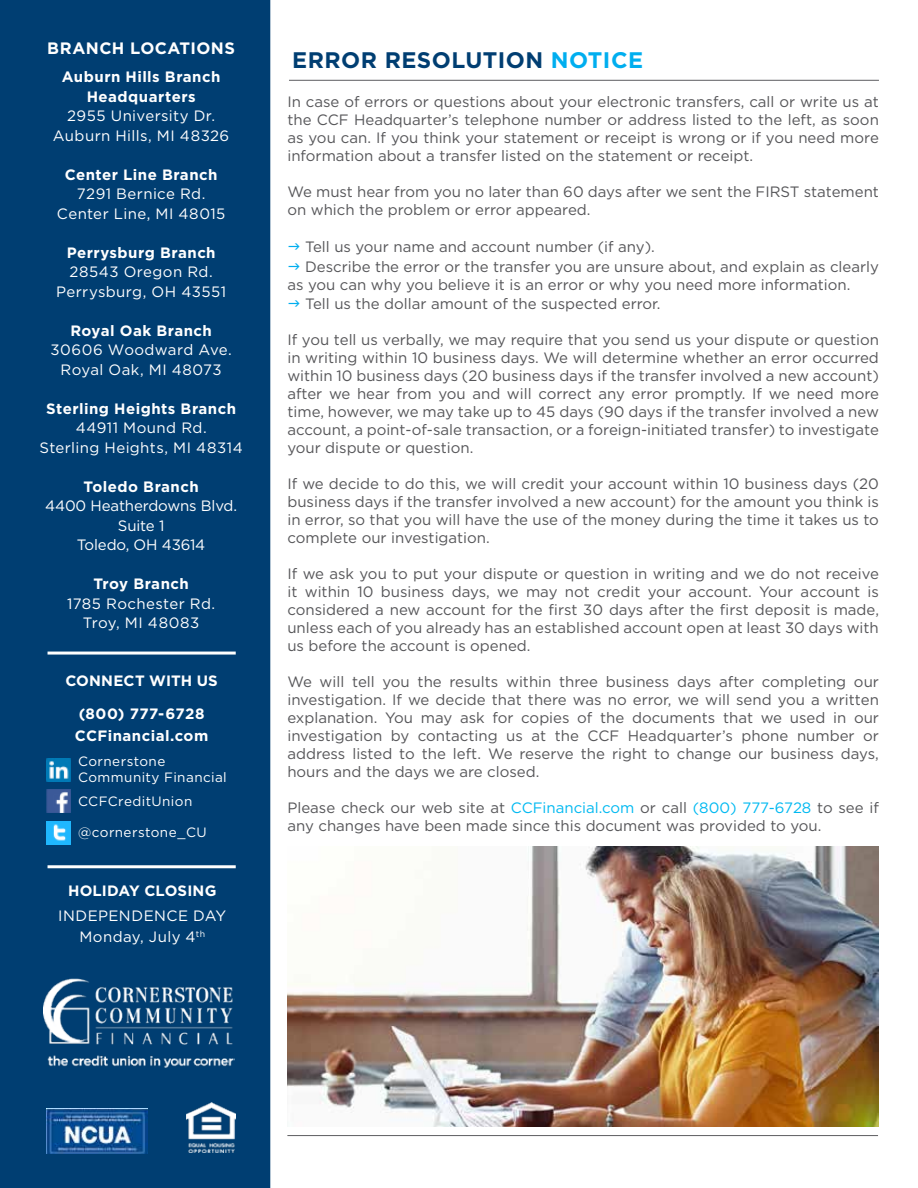
<style>
.page{position:relative;width:918px;height:1188px;background:#fff}
.page>*{position:absolute;margin:0;border:0;box-sizing:border-box;transform-origin:0 0}
.t1{font:700 22.5px "Gotham";letter-spacing:.02em;color:#003e72}
.t2{font:700 16.5px "Gotham";letter-spacing:.025em;color:#fff}
.t3{font:15px/18px "Gotham";color:#565659;text-align:justify}
.t4{font:15px/19.5px "Gotham";letter-spacing:.025em;color:#fff;text-align:center}
.t5{font:700 15px/19.5px "Gotham";letter-spacing:.03em;color:#fff;text-align:center}
.t6{font:15px/19.5px "Gotham";letter-spacing:-.01em;color:#fff;text-align:center}
.t7{font:700 15px "Gotham";letter-spacing:.01em;color:#fff}
.t8{font:13.5px/16.2px "Gotham";letter-spacing:.035em;color:#fff}
.s1{color:#00aeef}
.s2{color:#00b9f1}
</style>
<div class="page">
<hr style="left:287px;top:1135px;width:591px;height:1px;background:#5d5d60">
<hr style="left:289px;top:80px;width:590px;height:1px;background:#5d5d60">
<img style="left:287px;top:847px;width:592px;height:279px">
<div style="left:0;top:0;width:270px;height:1188px;background:#003e72"></div>
<hr style="left:48px;top:652px;width:188px;height:3px;background:#fff">
<hr style="left:48px;top:865px;width:188px;height:3px;background:#fff">
<img style="left:46px;top:759px;width:24px;height:22px">
<img style="left:46px;top:790px;width:24px;height:23px">
<img style="left:46px;top:821px;width:24px;height:23px">
<img style="left:46px;top:1108px;width:101px;height:46px">
<img style="left:186px;top:1102px;width:50px;height:51px">
<img style="left:43px;top:977px;width:191px;height:94px">
<p class="t2" style="left:47px;top:37px;width:189px">BRANCH LOCATIONS</p>
<p class="t5" style="left:62px;top:67px;width:160px">Auburn Hills Branch<br>Headquarters</p>
<p class="t4" style="left:53px;top:106px;width:178px">2955 University Dr.<br>Auburn Hills, MI 48326</p>
<p class="t5" style="left:65px;top:165px;width:154px">Center Line Branch</p>
<p class="t4" style="left:57px;top:184px;width:170px">7291 Bernice Rd.<br>Center Line, MI 48015</p>
<p class="t5" style="left:67px;top:243px;width:150px">Perrysburg Branch</p>
<p class="t4" style="left:56px;top:262px;width:172px">28543 Oregon Rd.<br>Perrysburg, OH 43551</p>
<p class="t5" style="left:70px;top:321px;width:143px">Royal Oak Branch</p>
<p class="t4" style="left:51px;top:340px;width:183px">30606 Woodward Ave.<br>Royal Oak, MI 48073</p>
<p class="t5" style="left:46px;top:399px;width:191px">Sterling Heights Branch</p>
<p class="t4" style="left:40px;top:418px;width:205px">44911 Mound Rd.<br>Sterling Heights, MI 48314</p>
<p class="t5" style="left:84px;top:477px;width:117px">Toledo Branch</p>
<p class="t6" style="left:45px;top:496px;width:193px">4400 Heatherdowns Blvd.<br>Suite 1<br>Toledo, OH 43614</p>
<p class="t5" style="left:93px;top:574px;width:97px">Troy Branch</p>
<p class="t4" style="left:67px;top:593px;width:150px">1785 Rochester Rd.<br>Troy, MI 48083</p>
<p class="t7" style="left:65px;top:671px;width:154px">CONNECT WITH US</p>
<p class="t5" style="left:75px;top:702px;width:135px;line-height:22.5px;text-align:left">(800) 777-6728<br>CCFinancial.com</p>
<p class="t8" style="left:78px;top:753px;width:150px">Cornerstone<br>Community Financial</p>
<p class="t8" style="left:78px;top:793px;width:116px">CCFCreditUnion</p>
<p class="t8" style="left:78px;top:824px;width:130px">@cornerstone_CU</p>
<p class="t7" style="left:68px;top:880px;width:150px">HOLIDAY CLOSING</p>
<p class="t4" style="left:58px;top:905px;width:170px;line-height:21px">INDEPENDENCE DAY<br>Monday, July 4<sup>th</sup></p>
<h1 class="t1" style="left:292px;top:45px;width:352px">ERROR RESOLUTION <span class="s1">NOTICE</span></h1>
<p class="t3" style="left:287px;top:92px;width:593px">In case of errors or questions about your electronic transfers, call or write us at the CCF Headquarter’s telephone number or address listed to the left, as soon as you can. If you think your statement or receipt is wrong or if you need more information about a transfer listed on the statement or receipt.</p>
<p class="t3" style="left:287px;top:182px;width:593px">We must hear from you no later than 60 days after we sent the FIRST statement on which the problem or error appeared.</p>
<p class="t3" style="left:305px;top:237px;width:575px;line-height:19.5px">Tell us your name and account number (if any).<br>Describe the error or the transfer you are unsure about, and explain as clearly</p>
<p class="t3" style="left:305px;top:274px;width:547px;line-height:19.5px;text-indent:-18px">as you can why you believe it is an error or why you need more information.<br>Tell us the dollar amount of the suspected error.</p>
<p class="t3" style="left:287px;top:331px;width:593px">If you tell us verbally, we may require that you send us your dispute or question in writing within 10 business days. We will determine whether an error occurred within 10 business days (20 business days if the transfer involved a new account) after we hear from you and will correct any error promptly. If we need more time, however, we may take up to 45 days (90 days if the transfer involved a new account, a point-of-sale transaction, or a foreign-initiated transfer) to investigate your dispute or question.</p>
<p class="t3" style="left:287px;top:475px;width:593px">If we decide to do this, we will credit your account within 10 business days (20 business days if the transfer involved a new account) for the amount you think is in error, so that you will have the use of the money during the time it takes us to complete our investigation.</p>
<p class="t3" style="left:287px;top:565px;width:593px">If we ask you to put your dispute or question in writing and we do not receive it within 10 business days, we may not credit your account. Your account is considered a new account for the first 30 days after the first deposit is made, unless each of you already has an established account open at least 30 days with us before the account is opened.</p>
<p class="t3" style="left:287px;top:673px;width:593px">We will tell you the results within three business days after completing our investigation. If we decide that there was no error, we will send you a written explanation. You may ask for copies of the documents that we used in our investigation by contacting us at the CCF Headquarter’s phone number or address listed to the left. We reserve the right to change our business days, hours and the days we are closed.</p>
<p class="t3" style="left:287px;top:799px;width:593px">Please check our web site at <span class="s2">CCFinancial.com</span> or call <span class="s2">(800) 777-6728</span> to see if any changes have been made since this document was provided to you.</p>
</div>
